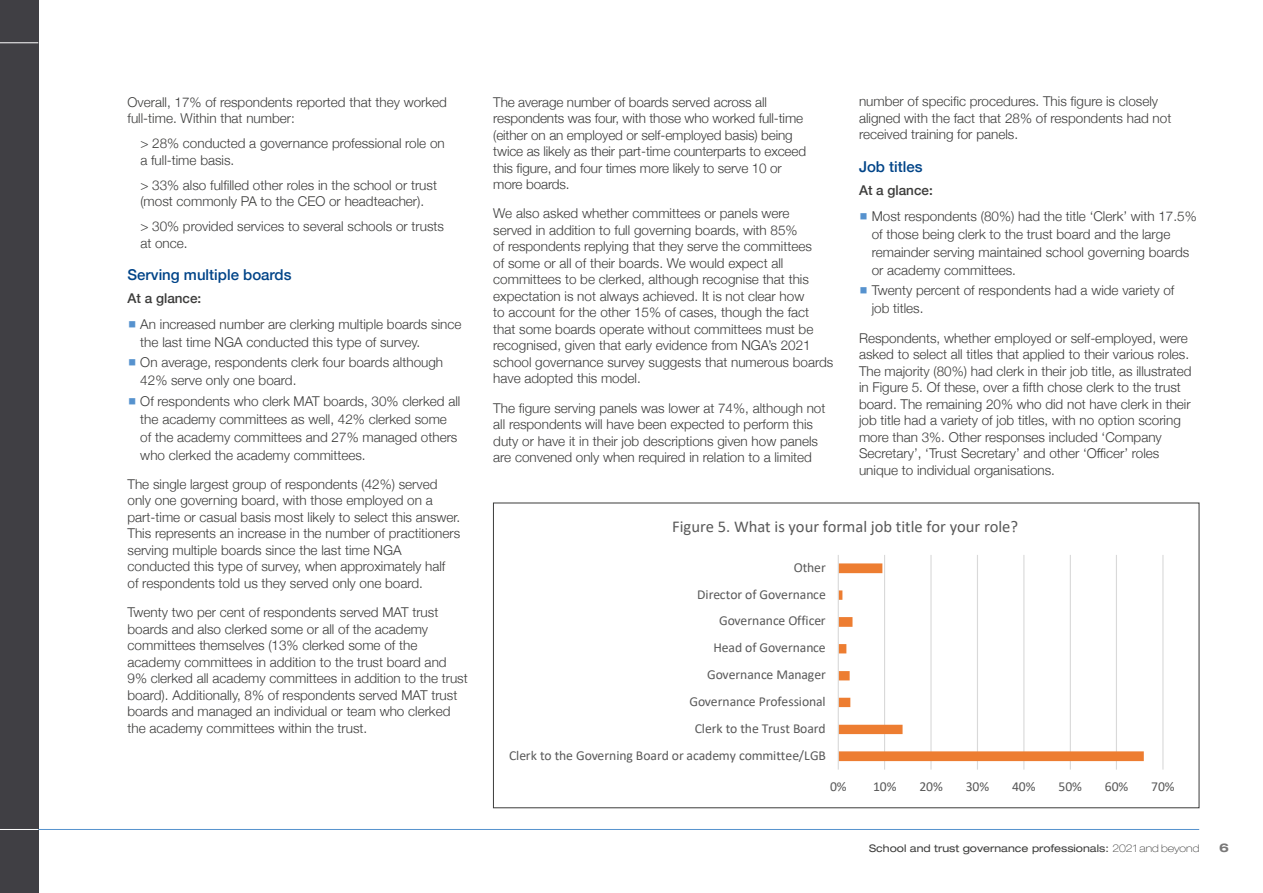
<style>
.page{position:relative;width:1263px;height:893px;background:#fff}
.page>*{position:absolute;margin:0;border:0;box-sizing:border-box;transform-origin:0 0}
.t1{font:16.5px "Calibri";color:#595959}
._5__Subs_Level_1{font:500 15px "Helvetica Neue";color:#048}
.t2{font:13.65px "Calibri";letter-spacing:-.005em;color:#595959}
._4__Main_Text{font:300 13.5px/16.5px "Helvetica Neue";color:#3c3c3b}
._4__Main_Text-2{font:500 13.5px "Helvetica Neue";color:#3c3c3b}
.t3{font:700 expanded 12px "Helvetica Neue";color:#797878}
.t4{font:expanded 10.5px "Helvetica Neue";color:#3c3c3b}
.s1{color:#5692ce}
.s2{font-weight:100}
</style>
<div class="page">
<div style="left:0;top:0;width:38px;height:893px;background:#403f44"></div>
<hr style="left:38px;top:829px;width:1161px;height:1px;background:#5692ce">
<hr style="left:0;top:829px;width:38px;height:1px;background:#fff">
<hr style="left:0;top:43px;width:38px;height:1px;background:#fff">
<hr style="left:884px;top:555px;width:1px;height:215px;background:#d9d9d9">
<hr style="left:930px;top:555px;width:1px;height:215px;background:#d9d9d9">
<hr style="left:977px;top:555px;width:1px;height:215px;background:#d9d9d9">
<hr style="left:1023px;top:555px;width:1px;height:215px;background:#d9d9d9">
<hr style="left:1070px;top:555px;width:1px;height:215px;background:#d9d9d9">
<hr style="left:1116px;top:555px;width:1px;height:215px;background:#d9d9d9">
<hr style="left:1162px;top:555px;width:1px;height:215px;background:#d9d9d9">
<svg style="left:839px;top:563px;width:305px;height:198px"></svg>
<hr style="left:838px;top:555px;width:1px;height:215px;background:#d9d9d9">
<p class="_4__Main_Text" style="left:128px;top:93px;width:321px">Overall, 17% of respondents reported that they worked full-time. Within that number:</p>
<p class="_4__Main_Text" style="left:140px;top:134px;width:306px">&gt; 28% conducted a governance professional role on a full-time basis.</p>
<p class="_4__Main_Text" style="left:140px;top:176px;width:298px">&gt; 33% also fulfilled other roles in the school or trust (most commonly PA to the CEO or headteacher).</p>
<p class="_4__Main_Text" style="left:140px;top:217px;width:305px">&gt; 30% provided services to several schools or trusts at once.</p>
<p class="_5__Subs_Level_1" style="left:128px;top:262px;width:165px">Serving multiple boards</p>
<p class="_4__Main_Text-2" style="left:128px;top:287px;width:75px">At a glance:</p>
<p class="_4__Main_Text" style="left:140px;top:314px;width:323px;line-height:18px;text-indent:-13px"><span class="s1">▪</span> An increased number are clerking multiple boards since the last time NGA conducted this type of survey.</p>
<p class="_4__Main_Text" style="left:140px;top:353px;width:304px;line-height:18px;text-indent:-13px"><span class="s1">▪</span> On average, respondents clerk four boards although<br>42% serve only one board.</p>
<p class="_4__Main_Text" style="left:140px;top:391px;width:322px;line-height:18px;text-indent:-13px"><span class="s1">▪</span> Of respondents who clerk MAT boards, 30% clerked all the academy committees as well, 42% clerked some of the academy committees and 27% managed others who clerked the academy committees.</p>
<p class="_4__Main_Text" style="left:128px;top:475px;width:334px">The single largest group of respondents (42%) served only one governing board, with those employed on a part-time or casual basis most likely to select this answer.<br>This represents an increase in the number of practitioners serving multiple boards since the last time NGA conducted this type of survey, when approximately half<br>of respondents told us they served only one board.</p>
<p class="_4__Main_Text" style="left:128px;top:603px;width:342px">Twenty two per cent of respondents served MAT trust boards and also clerked some or all of the academy committees themselves (13% clerked some of the academy committees in addition to the trust board and 9% clerked all academy committees in addition to the trust board). Additionally, 8% of respondents served MAT trust boards and managed an individual or team who clerked the academy committees within the trust.</p>
<p class="_4__Main_Text" style="left:493px;top:93px;width:314px">The average number of boards served across all respondents was four, with those who worked full-time (either on an employed or self-employed basis) being twice as likely as their part-time counterparts to exceed this figure, and four times more likely to serve 10 or more boards.</p>
<p class="_4__Main_Text" style="left:493px;top:204px;width:342px">We also asked whether committees or panels were<br>served in addition to full governing boards, with 85%<br>of respondents replying that they serve the committees<br>of some or all of their boards. We would expect all committees to be clerked, although recognise that this expectation is not always achieved. It is not clear how<br>to account for the other 15% of cases, though the fact that some boards operate without committees must be recognised, given that early evidence from NGA’s 2021 school governance survey suggests that numerous boards have adopted this model.</p>
<p class="_4__Main_Text" style="left:493px;top:398px;width:334px">The figure serving panels was lower at 74%, although not all respondents will have been expected to perform this duty or have it in their job descriptions given how panels are convened only when required in relation to a limited</p>
<p class="_4__Main_Text" style="left:859px;top:92px;width:314px">number of specific procedures. This figure is closely aligned with the fact that 28% of respondents had not received training for panels.</p>
<p class="_5__Subs_Level_1" style="left:859px;top:154px;width:65px">Job titles</p>
<p class="_4__Main_Text-2" style="left:859px;top:179px;width:75px">At a glance:</p>
<p class="_4__Main_Text" style="left:872px;top:206px;width:326px;line-height:18px;text-indent:-13px"><span class="s1">▪</span> Most respondents (80%) had the title ‘Clerk’ with 17.5% of those being clerk to the trust board and the large remainder serving maintained school governing boards or academy committees.</p>
<p class="_4__Main_Text" style="left:872px;top:281px;width:304px;line-height:18px;text-indent:-13px"><span class="s1">▪</span> Twenty percent of respondents had a wide variety of job titles.</p>
<p class="_4__Main_Text" style="left:859px;top:329px;width:334px">Respondents, whether employed or self-employed, were asked to select all titles that applied to their various roles.<br>The majority (80%) had clerk in their job title, as illustrated in Figure 5. Of these, over a fifth chose clerk to the trust board. The remaining 20% who did not have clerk in their job title had a variety of job titles, with no option scoring more than 3%. Other responses included ‘Company Secretary’, ‘Trust Secretary’ and other ‘Officer’ roles unique to individual organisations.</p>
<p class="t1" style="left:672px;top:515px;width:347px">Figure 5. What is your formal job title for your role?</p>
<p class="t2" style="left:794px;top:558px;width:34px">Other</p>
<p class="t2" style="left:697px;top:585px;width:130px">Director of Governance</p>
<p class="t2" style="left:719px;top:611px;width:108px">Governance Officer</p>
<p class="t2" style="left:713px;top:638px;width:114px">Head of Governance</p>
<p class="t2" style="left:707px;top:665px;width:120px">Governance Manager</p>
<p class="t2" style="left:689px;top:692px;width:138px">Governance Professional</p>
<p class="t2" style="left:695px;top:719px;width:133px">Clerk to the Trust Board</p>
<p class="t2" style="left:509px;top:746px;width:318px">Clerk to the Governing Board or academy committee/LGB</p>
<p class="t2" style="left:830px;top:777px;width:18px">0%</p>
<p class="t2" style="left:873px;top:777px;width:25px">10%</p>
<p class="t2" style="left:919px;top:777px;width:25px">20%</p>
<p class="t2" style="left:966px;top:777px;width:25px">30%</p>
<p class="t2" style="left:1012px;top:777px;width:25px">40%</p>
<p class="t2" style="left:1058px;top:777px;width:25px">50%</p>
<p class="t2" style="left:1105px;top:777px;width:25px">60%</p>
<p class="t2" style="left:1151px;top:777px;width:25px">70%</p>
<p class="t4" style="left:869px;top:842px;width:332px">School and trust governance professionals: <span class="s2">2021 and beyond</span></p>
<p class="t3" style="left:1219px;top:840px;width:11px">6</p>
</div>
